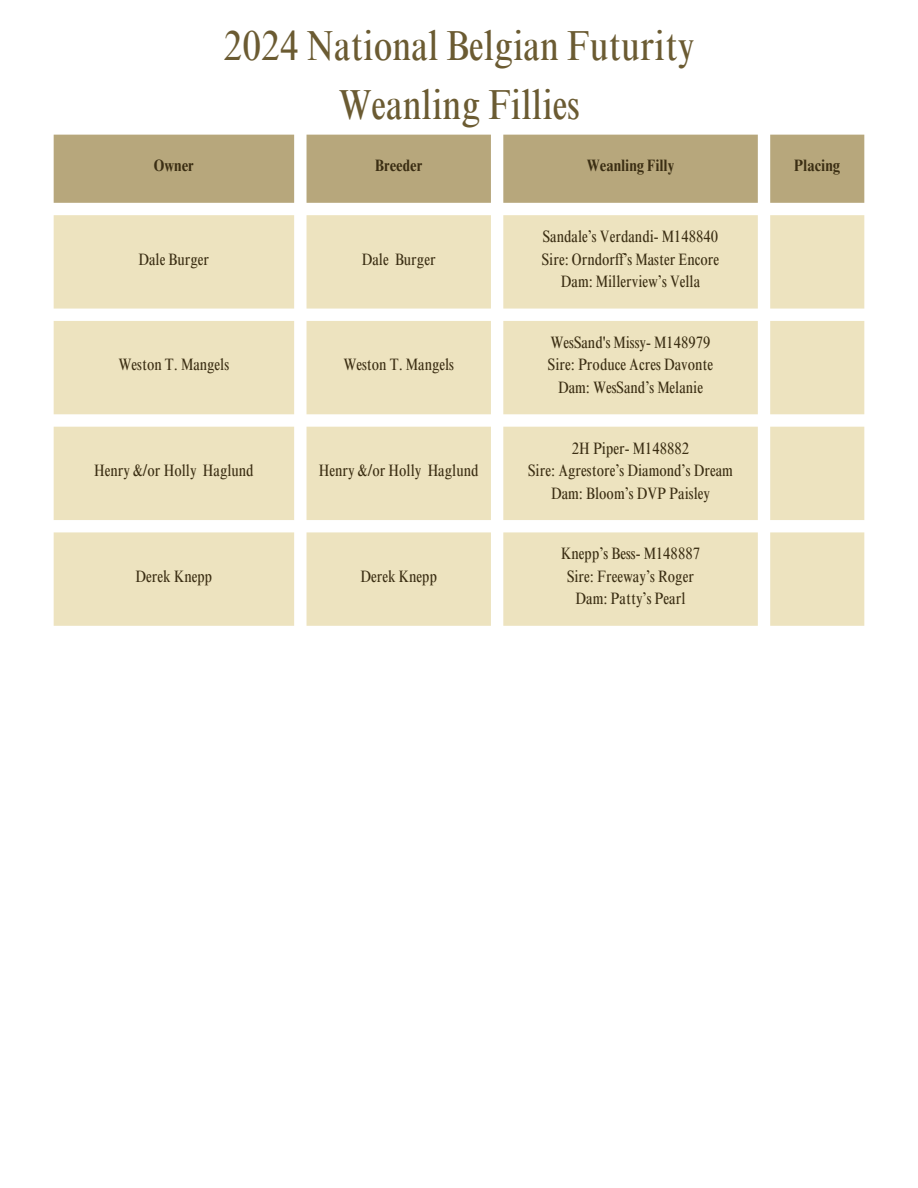
<style>
.page{position:relative;width:918px;height:1188px;background:#fff}
.page>*{position:absolute;margin:0;border:0;box-sizing:border-box;transform-origin:0 0}
.t1{font:condensed 42px/58.5px "Times NRMT Pro";color:#6b5b32;text-align:center}
.t2{font:condensed 16.5px "Times NRMT Pro";color:#3b2e13}
.t3{font:700 condensed 16.5px "Times NRMT Pro";color:#3b2e13}
</style>
<div class="page">
<div style="left:54px;top:135px;width:810px;height:68px;background:#b7a77c"></div>
<svg style="left:54px;top:215px;width:810px;height:411px;background:#efe6c7"></svg>
<p class="t1" style="left:224px;top:22px;width:472px">2024 National Belgian Futurity<br>Weanling Fillies</p>
<h1 class="t3" style="left:154px;top:159px;width:42px">Owner</h1>
<p class="t3" style="left:375px;top:159px;width:49px">Breeder</p>
<p class="t3" style="left:587px;top:159px;width:89px">Weanling Filly</p>
<p class="t3" style="left:794px;top:159px;width:47px">Placing</p>
<p class="t2" style="left:138px;top:253px;width:72px">Dale Burger</p>
<p class="t2" style="left:362px;top:253px;width:75px">Dale Burger</p>
<p class="t2" style="left:119px;top:359px;width:112px">Weston T. Mangels</p>
<p class="t2" style="left:343px;top:359px;width:112px">Weston T. Mangels</p>
<p class="t2" style="left:94px;top:464px;width:161px">Henry &amp;/or Holly Haglund</p>
<p class="t2" style="left:319px;top:464px;width:161px">Henry &amp;/or Holly Haglund</p>
<p class="t2" style="left:136px;top:570px;width:78px">Derek Knepp</p>
<p class="t2" style="left:360px;top:570px;width:78px">Derek Knepp</p>
<p class="t2" style="left:543px;top:230px;width:177px">Sandale’s Verdandi- M148840</p>
<p class="t2" style="left:542px;top:253px;width:179px">Sire: Orndorff’s Master Encore</p>
<p class="t2" style="left:561px;top:275px;width:141px">Dam: Millerview’s Vella</p>
<p class="t2" style="left:551px;top:336px;width:162px">WesSand's Missy- M148979</p>
<p class="t2" style="left:548px;top:359px;width:167px">Sire: Produce Acres Davonte</p>
<p class="t2" style="left:558px;top:381px;width:147px">Dam: WesSand’s Melanie</p>
<p class="t2" style="left:572px;top:442px;width:119px">2H Piper- M148882</p>
<p class="t2" style="left:528px;top:464px;width:206px">Sire: Agrestore’s Diamond’s Dream</p>
<p class="t2" style="left:551px;top:487px;width:160px">Dam: Bloom’s DVP Paisley</p>
<p class="t2" style="left:561px;top:548px;width:141px">Knepp’s Bess- M148887</p>
<p class="t2" style="left:567px;top:570px;width:128px">Sire: Freeway’s Roger</p>
<p class="t2" style="left:576px;top:593px;width:112px">Dam: Patty’s Pearl</p>
</div>
